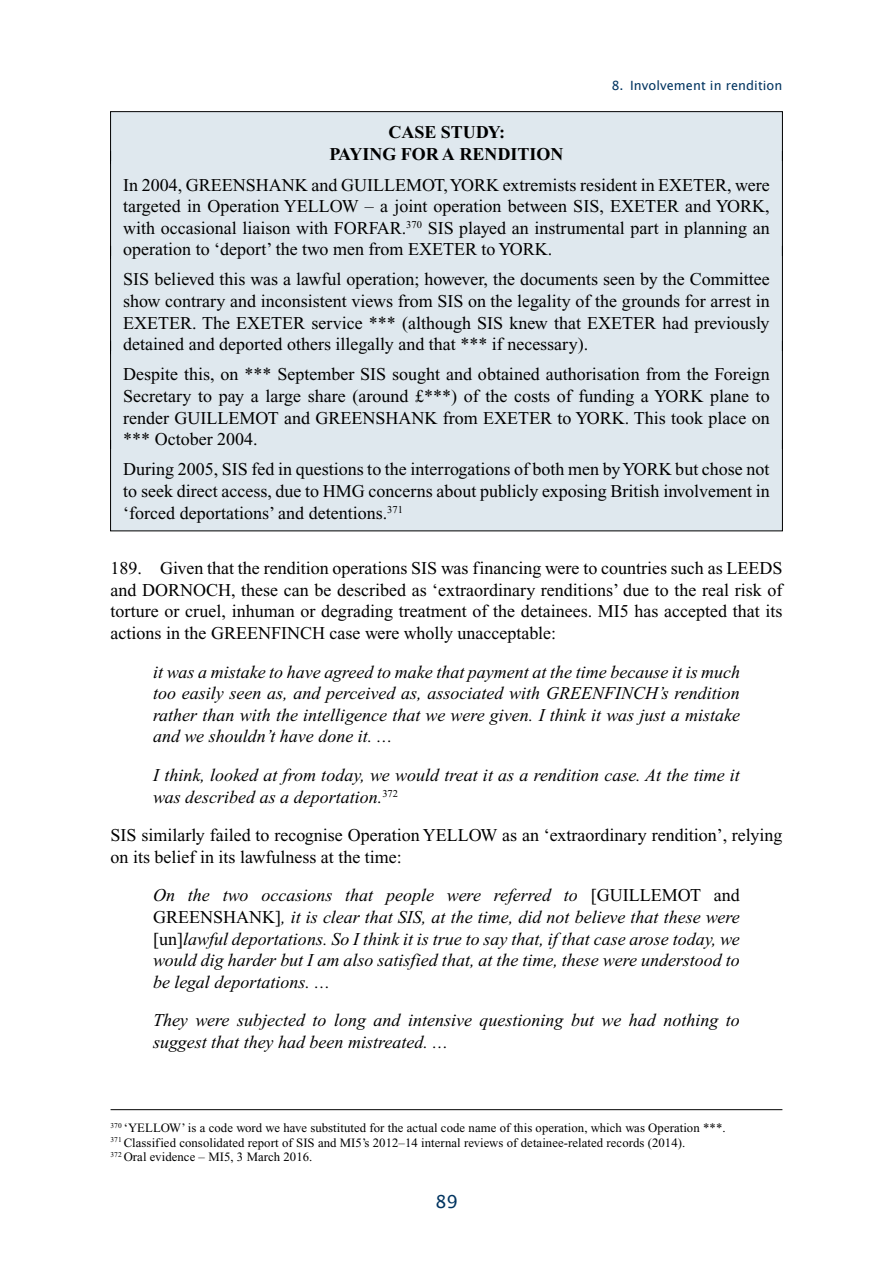
<style>
.page{position:relative;width:893px;height:1263px;background:#fff}
.page>*{position:absolute;margin:0;border:0;box-sizing:border-box;transform-origin:0 0}
.A-Rpt_Text_Box_Body{font:18px/21.6px "Times New Roman";color:#000;text-align:justify}
.Rpt_Body_Text_Displa{font:italic 18px/21.6px "Times New Roman";color:#000;text-align:justify}
.Rpt_Body_Text_Un-Num{font:18px/21.6px "Times New Roman";color:#000}
.A-Rpt_Text_Box_Head{font:700 18px/21.6px "Times New Roman";color:#000;text-align:center}
.t1{font:18px "Lucida Sans Unicode";color:#003460}
.Footnote_Text{font:12.75px "Times New Roman";letter-spacing:.005em;color:#000}
.t2{font:12.75px "Lucida Sans Unicode";letter-spacing:.005em;color:#003460}
.s1{font-style:normal}
</style>
<div class="page">
<div style="left:111px;top:112px;width:671px;height:60px;background:#dfe8ee"></div>
<div style="left:110px;top:111px;width:673px;height:53px;border:1px solid #000"></div>
<div style="left:111px;top:162px;width:671px;height:112px;background:#dfe8ee"></div>
<hr style="left:110px;top:151px;width:1px;height:108px;background:#000">
<hr style="left:782px;top:151px;width:1px;height:108px;background:#000">
<div style="left:111px;top:256px;width:671px;height:113px;background:#dfe8ee"></div>
<hr style="left:110px;top:246px;width:1px;height:108px;background:#000">
<hr style="left:782px;top:246px;width:1px;height:108px;background:#000">
<div style="left:111px;top:351px;width:671px;height:113px;background:#dfe8ee"></div>
<hr style="left:110px;top:341px;width:1px;height:108px;background:#000">
<hr style="left:782px;top:341px;width:1px;height:108px;background:#000">
<div style="left:111px;top:453px;width:671px;height:78px;background:#dfe8ee"></div>
<hr style="left:111px;top:1109px;width:671px;height:1px;background:#000">
<p class="t2" style="left:611px;top:75px;width:173px">8. Involvement in rendition</p>
<p class="A-Rpt_Text_Box_Head" style="left:330px;top:122px;width:235px">CASE STUDY:<br>PAYING FOR A RENDITION</p>
<p class="A-Rpt_Text_Box_Body" style="left:123px;top:174px;width:648px">In 2004, GREENSHANK and GUILLEMOT, YORK extremists resident in EXETER, were targeted in Operation YELLOW – a joint operation between SIS, EXETER and YORK, with occasional liaison with FORFAR.<sup>370</sup> SIS played an instrumental part in planning an operation to ‘deport’ the two men from EXETER to YORK.</p>
<p class="A-Rpt_Text_Box_Body" style="left:123px;top:269px;width:648px">SIS believed this was a lawful operation; however, the documents seen by the Committee show contrary and inconsistent views from SIS on the legality of the grounds for arrest in EXETER. The EXETER service *** (although SIS knew that EXETER had previously detained and deported others illegally and that *** if necessary).</p>
<p class="A-Rpt_Text_Box_Body" style="left:123px;top:364px;width:648px">Despite this, on *** September SIS sought and obtained authorisation from the Foreign Secretary to pay a large share (around £***) of the costs of funding a YORK plane to render GUILLEMOT and GREENSHANK from EXETER to YORK. This took place on *** October 2004.</p>
<p class="A-Rpt_Text_Box_Body" style="left:123px;top:458px;width:648px">During 2005, SIS fed in questions to the interrogations of both men by YORK but chose not to seek direct access, due to HMG concerns about publicly exposing British involvement in ‘forced deportations’ and detentions.<sup>371</sup></p>
<p class="A-Rpt_Text_Box_Body" style="left:111px;top:557px;width:673px">189. Given that the rendition operations SIS was financing were to countries such as LEEDS and DORNOCH, these can be described as ‘extraordinary renditions’ due to the real risk of torture or cruel, inhuman or degrading treatment of the detainees. MI5 has accepted that its actions in the GREENFINCH case were wholly unacceptable:</p>
<p class="Rpt_Body_Text_Displa" style="left:153px;top:661px;width:588px">it was a mistake to have agreed to make that payment at the time because it is much too easily seen as, and perceived as, associated with GREENFINCH’s rendition rather than with the intelligence that we were given. I think it was just a mistake and we shouldn’t have done it. …</p>
<p class="Rpt_Body_Text_Displa" style="left:153px;top:764px;width:588px">I think, looked at from today, we would treat it as a rendition case. At the time it was described as a deportation.<sup>372</sup></p>
<p class="Rpt_Body_Text_Un-Num" style="left:111px;top:824px;width:673px">SIS similarly failed to recognise Operation YELLOW as an ‘extraordinary rendition’, relying on its belief in its lawfulness at the time:</p>
<p class="Rpt_Body_Text_Displa" style="left:153px;top:885px;width:588px">On the two occasions that people were referred to <span class="s1">[GUILLEMOT and GREENSHANK]</span>, it is clear that SIS, at the time, did not believe that these were <span class="s1">[un]</span>lawful deportations. So I think it is true to say that, if that case arose today, we would dig harder but I am also satisfied that, at the time, these were understood to be legal deportations. …</p>
<p class="Rpt_Body_Text_Displa" style="left:153px;top:1010px;width:588px">They were subjected to long and intensive questioning but we had nothing to suggest that they had been mistreated. …</p>
<p class="Footnote_Text" style="left:111px;top:1121px;width:617px"><sup>370</sup> ‘YELLOW’ is a code word we have substituted for the actual code name of this operation, which was Operation ***.</p>
<p class="Footnote_Text" style="left:111px;top:1135px;width:576px"><sup>371</sup> Classified consolidated report of SIS and MI5’s 2012–14 internal reviews of detainee-related records (2014).</p>
<p class="Footnote_Text" style="left:111px;top:1150px;width:203px"><sup>372</sup> Oral evidence – MI5, 3 March 2016.</p>
<p class="t1" style="left:435px;top:1188px;width:24px">89</p>
</div>
